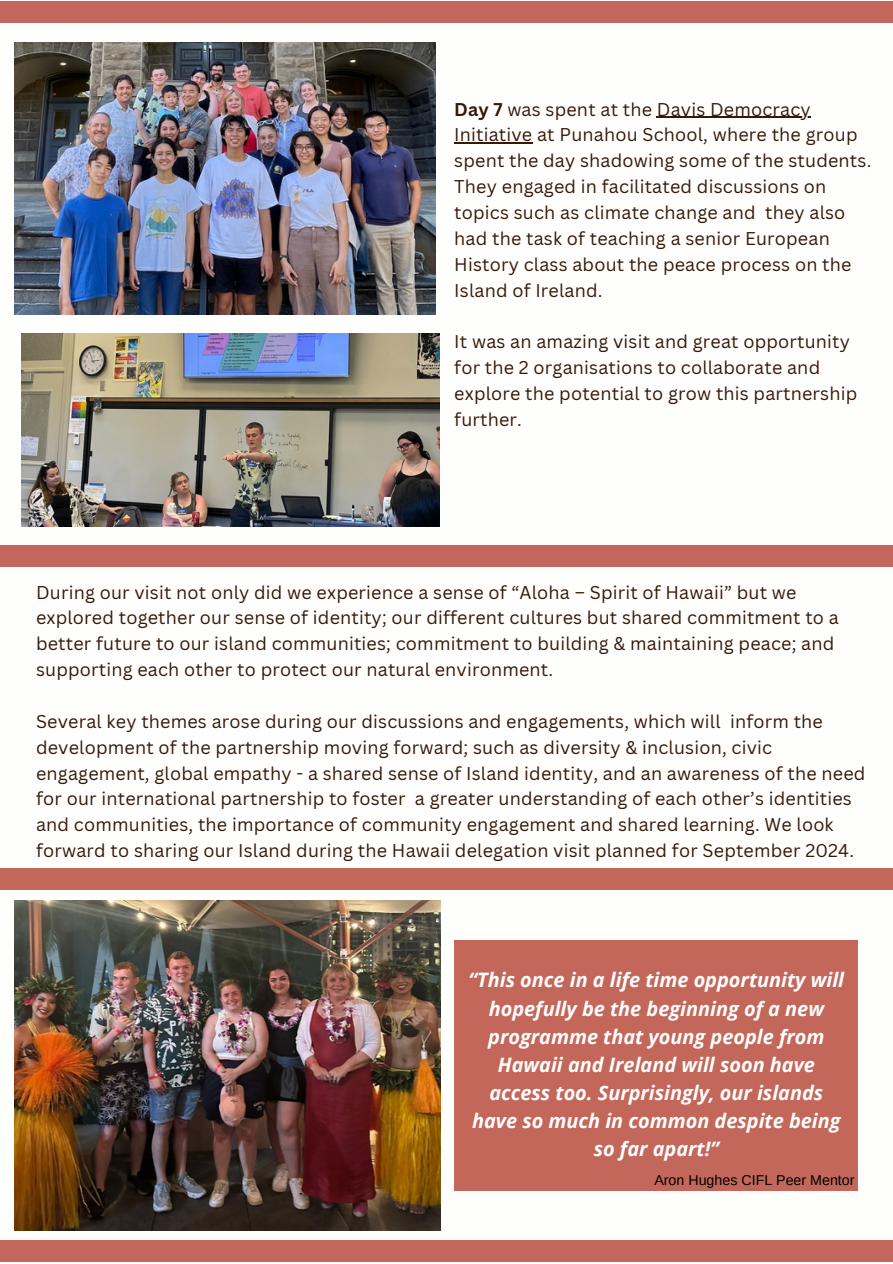
<style>
.page{position:relative;width:893px;height:1264px;background:#fff}
.page>*{position:absolute;margin:0;border:0;box-sizing:border-box;transform-origin:0 0}
.t1{font:italic 700 19.95px/28px "Open Sans";color:#fefefd;text-align:center}
.t2{font:18px/25.8px "Canva Sans";letter-spacing:.01em;color:#37190b}
.t3{font:14.25px "Arimo";color:#000}
.s1{font-weight:700}
</style>
<div class="page">
<div style="left:0;top:1240px;width:892px;height:21px;background:#c3675b"></div>
<div style="left:454px;top:939px;width:404px;height:251px;background:#c3675b"></div>
<div style="left:636px;top:771px;width:42px;height:5px;background:#fffff6"></div>
<div style="left:0;top:1px;width:892px;height:21px;background:#c3675b"></div>
<img style="left:15px;top:900px;width:425px;height:330px">
<div style="left:0;top:545px;width:892px;height:21px;background:#c3675b"></div>
<div style="left:0;top:868px;width:892px;height:22px;background:#c3675b"></div>
<img style="left:15px;top:43px;width:420px;height:272px">
<img style="left:21px;top:333px;width:418px;height:194px">
<hr style="left:656px;top:117px;width:155px;height:1px;background:#37190b">
<hr style="left:454px;top:142px;width:78px;height:2px;background:#37190b">
<p class="t2" style="left:454px;top:96px;width:418px"><span class="s1">Day 7</span> was spent at the Davis Democracy Initiative at Punahou School, where the group spent the day shadowing some of the students.<br>They engaged in facilitated discussions on topics such as climate change and they also had the task of teaching a senior European History class about the peace process on the Island of Ireland.</p>
<p class="t2" style="left:454px;top:328px;width:404px">It was an amazing visit and great opportunity for the 2 organisations to collaborate and explore the potential to grow this partnership further.</p>
<p class="t2" style="left:36px;top:578px;width:804px">During our visit not only did we experience a sense of “Aloha – Spirit of Hawaii” but we explored together our sense of identity; our different cultures but shared commitment to a better future to our island communities; commitment to building &amp; maintaining peace; and supporting each other to protect our natural environment.</p>
<p class="t2" style="left:36px;top:708px;width:830px">Several key themes arose during our discussions and engagements, which will inform the development of the partnership moving forward; such as diversity &amp; inclusion, civic engagement, global empathy - a shared sense of Island identity, and an awareness of the need for our international partnership to foster a greater understanding of each other’s identities and communities, the importance of community engagement and shared learning. We look forward to sharing our Island during the Hawaii delegation visit planned for September 2024.</p>
<p class="t1" style="left:468px;top:965px;width:377px">“This once in a life time opportunity will hopefully be the beginning of a new programme that young people from<br>Hawaii and Ireland will soon have access too. Surprisingly, our islands have so much in common despite being so far apart!”</p>
<p class="t3" style="left:654px;top:1172px;width:202px">Aron Hughes CIFL Peer Mentor</p>
</div>
